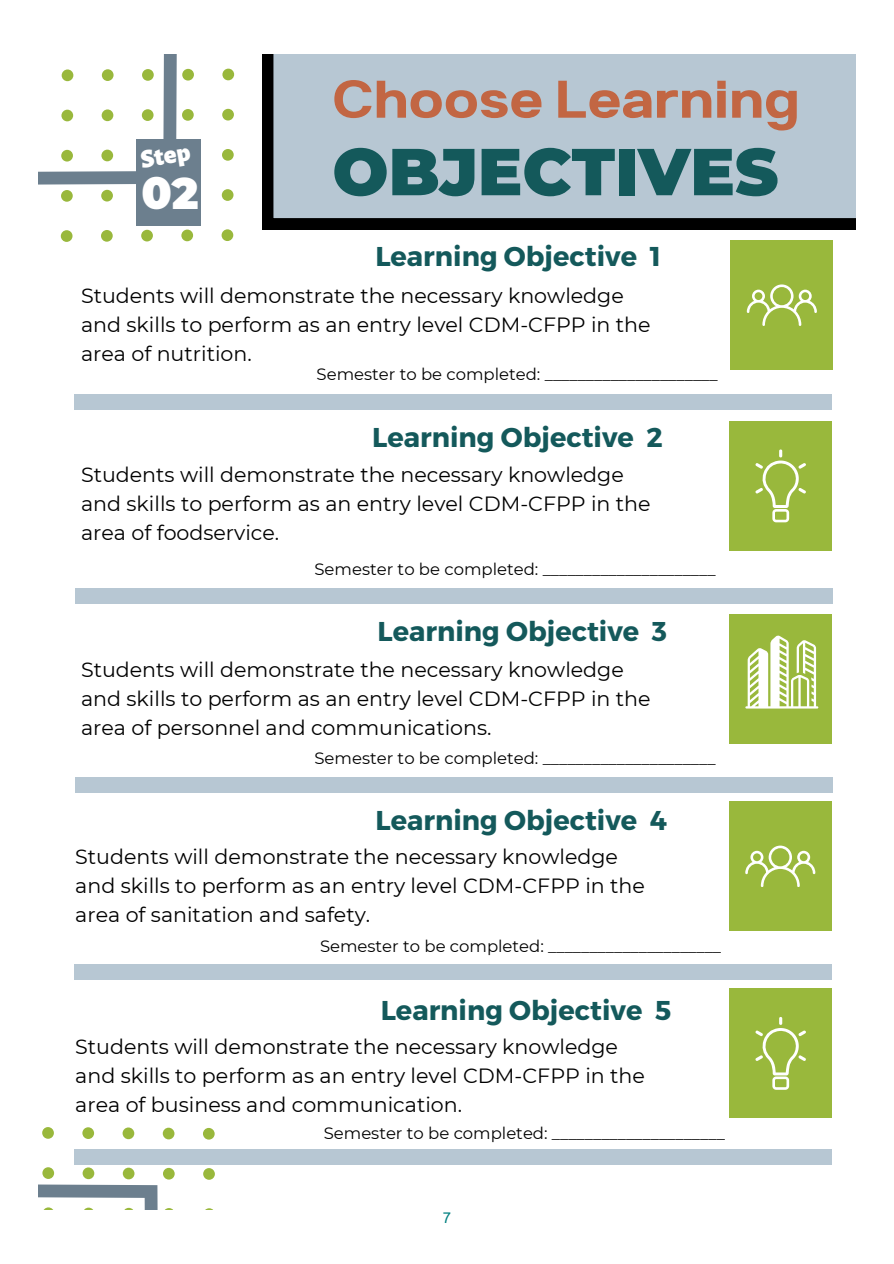
<style>
.page{position:relative;width:894px;height:1264px;background:#fff}
.page>*{position:absolute;margin:0;border:0;box-sizing:border-box;transform-origin:0 0}
.t1{font:900 66.15px "Montserrat";color:#14595b}
.t2{font:63.15px "Breul Grotesk A";color:#c26643}
.t3{font:900 43.95px "Montserrat";color:#fff}
.t4{font:700 27.15px "Montserrat";color:#14595b}
.t5{font:900 26.1px "Alegreya Sans";color:#fff}
.t6{font:20.55px/28.8px "Montserrat";color:#000}
.t7{font:16.5px "Montserrat";color:#000}
.t8{font:15px "Arial";color:#008080}
</style>
<div class="page">
<svg style="left:262px;top:54px;width:593px;height:175px;background:#a8b7c2"></svg>
<div style="left:74px;top:394px;width:757px;height:15px;background:#b7c7d3"></div>
<div style="left:730px;top:240px;width:102px;height:130px;background:#99b83c"></div>
<svg style="left:746px;top:284px;width:70px;height:41px"></svg>
<div style="left:75px;top:588px;width:757px;height:15px;background:#b7c7d3"></div>
<div style="left:729px;top:421px;width:102px;height:129px;background:#99b83c"></div>
<svg style="left:755px;top:449px;width:50px;height:73px"></svg>
<div style="left:729px;top:614px;width:102px;height:130px;background:#99b83c"></div>
<svg style="left:745px;top:635px;width:73px;height:73px"></svg>
<svg style="left:38px;top:1127px;width:204px;height:82px"></svg>
<div style="left:74px;top:964px;width:757px;height:15px;background:#b7c7d3"></div>
<svg style="left:38px;top:54px;width:197px;height:188px"></svg>
<div style="left:221px;top:229px;width:12px;height:12px;background:#99b83c;border-radius:50%"></div>
<div style="left:222px;top:189px;width:11px;height:12px;background:#99b83c;border-radius:50%"></div>
<div style="left:222px;top:149px;width:12px;height:12px;background:#99b83c;border-radius:50%"></div>
<div style="left:222px;top:109px;width:12px;height:11px;background:#99b83c;border-radius:50%"></div>
<div style="left:222px;top:69px;width:12px;height:11px;background:#99b83c;border-radius:50%"></div>
<div style="left:181px;top:229px;width:12px;height:12px;background:#99b83c;border-radius:50%"></div>
<div style="left:182px;top:109px;width:12px;height:12px;background:#99b83c;border-radius:50%"></div>
<div style="left:182px;top:69px;width:12px;height:12px;background:#99b83c;border-radius:50%"></div>
<div style="left:141px;top:230px;width:12px;height:11px;background:#99b83c;border-radius:50%"></div>
<div style="left:142px;top:109px;width:11px;height:12px;background:#99b83c;border-radius:50%"></div>
<div style="left:142px;top:69px;width:12px;height:12px;background:#99b83c;border-radius:50%"></div>
<div style="left:101px;top:230px;width:12px;height:12px;background:#99b83c;border-radius:50%"></div>
<div style="left:101px;top:190px;width:12px;height:11px;background:#99b83c;border-radius:50%"></div>
<div style="left:101px;top:150px;width:12px;height:11px;background:#99b83c;border-radius:50%"></div>
<div style="left:102px;top:109px;width:11px;height:12px;background:#99b83c;border-radius:50%"></div>
<div style="left:102px;top:69px;width:11px;height:12px;background:#99b83c;border-radius:50%"></div>
<div style="left:61px;top:230px;width:11px;height:12px;background:#99b83c;border-radius:50%"></div>
<div style="left:61px;top:190px;width:12px;height:12px;background:#99b83c;border-radius:50%"></div>
<div style="left:61px;top:150px;width:12px;height:11px;background:#99b83c;border-radius:50%"></div>
<div style="left:61px;top:110px;width:12px;height:11px;background:#99b83c;border-radius:50%"></div>
<div style="left:62px;top:69px;width:11px;height:12px;background:#99b83c;border-radius:50%"></div>
<div style="left:136px;top:139px;width:64px;height:86px;background:#6c7f8e"></div>
<div style="left:75px;top:777px;width:757px;height:15px;background:#b7c7d3"></div>
<div style="left:729px;top:801px;width:102px;height:130px;background:#99b83c"></div>
<svg style="left:745px;top:845px;width:70px;height:41px"></svg>
<div style="left:729px;top:988px;width:102px;height:130px;background:#99b83c"></div>
<svg style="left:755px;top:1017px;width:50px;height:72px"></svg>
<div style="left:74px;top:1149px;width:757px;height:15px;background:#b7c7d3"></div>
<p class="t5" style="left:139px;top:148px;width:51px;rotate:-10deg">Step</p>
<h4 class="t3" style="left:141px;top:166px;width:59px">02</h4>
<p class="t2" style="left:332px;top:46px;width:469px">Choose Learning</p>
<p class="t1" style="left:332px;top:131px;width:447px">OBJECTIVES</p>
<h3 class="t4" style="left:375px;top:239px;width:287px">Learning Objective 1</h3>
<h3 class="t6" style="left:81px;top:281px;width:571px">Students will demonstrate the necessary knowledge and skills to perform as an entry level CDM-CFPP in the area of nutrition.</h3>
<p class="t7" style="left:316px;top:363px;width:402px">Semester to be completed: _____________________</p>
<h2 class="t4" style="left:372px;top:419px;width:292px">Learning Objective 2</h2>
<p class="t6" style="left:81px;top:460px;width:571px">Students will demonstrate the necessary knowledge and skills to perform as an entry level CDM-CFPP in the area of foodservice.</p>
<h4 class="t7" style="left:314px;top:559px;width:402px">Semester to be completed: _____________________</h4>
<h1 class="t4" style="left:377px;top:613px;width:291px">Learning Objective 3</h1>
<h4 class="t6" style="left:81px;top:655px;width:571px">Students will demonstrate the necessary knowledge and skills to perform as an entry level CDM-CFPP in the area of personnel and communications.</h4>
<p class="t7" style="left:314px;top:748px;width:402px">Semester to be completed: _____________________</p>
<p class="t4" style="left:375px;top:802px;width:293px">Learning Objective 4</p>
<p class="t6" style="left:75px;top:842px;width:571px">Students will demonstrate the necessary knowledge and skills to perform as an entry level CDM-CFPP in the area of sanitation and safety.</p>
<h3 class="t7" style="left:320px;top:936px;width:402px">Semester to be completed: _____________________</h3>
<h3 class="t4" style="left:380px;top:992px;width:292px">Learning Objective 5</h3>
<h3 class="t6" style="left:75px;top:1032px;width:571px">Students will demonstrate the necessary knowledge and skills to perform as an entry level CDM-CFPP in the area of business and communication.</h3>
<h4 class="t7" style="left:324px;top:1123px;width:402px">Semester to be completed: _____________________</h4>
<p class="t8" style="left:442px;top:1207px;width:10px">7</p>
</div>
